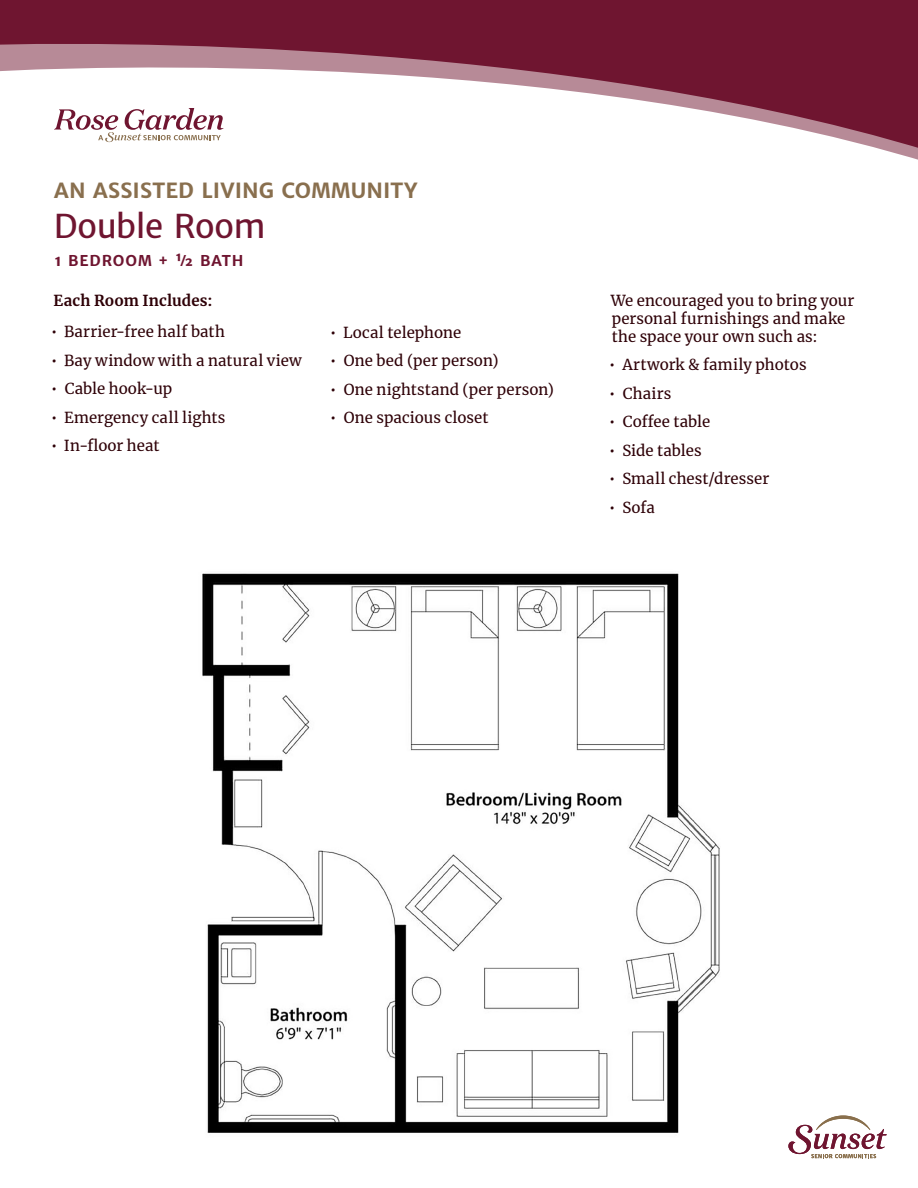
<style>
.page{position:relative;width:918px;height:1188px;background:#fff}
.page>*{position:absolute;margin:0;border:0;box-sizing:border-box;transform-origin:0 0}
.t1{font:33px "Merriweather Sans";letter-spacing:-.01em;color:#6f1530}
.t2{font:700 21px "Merriweather Sans";letter-spacing:.005em;color:#896f4e}
.t3{font:15px/18px "Merriweather";letter-spacing:.005em;color:#2e0107}
.t4{font:700 15px "Merriweather";letter-spacing:.01em;color:#2e0107}
.t5{font:700 15px "Merriweather Sans";letter-spacing:.055em;color:#6f1530}
</style>
<div class="page">
<svg style="left:0;top:0;width:918px;height:152px;fill:#6f1530"></svg>
<svg style="left:54px;top:108px;width:170px;height:34px"></svg>
<svg style="left:788px;top:1115px;width:99px;height:43px"></svg>
<img style="left:202px;top:573px;width:518px;height:560px">
<p class="t2" style="left:54px;top:177px;width:365px">AN ASSISTED LIVING COMMUNITY</p>
<p class="t1" style="left:54px;top:204px;width:213px">Double Room</p>
<p class="t5" style="left:55px;top:251px;width:190px">1 BEDROOM + ½ BATH</p>
<p class="t4" style="left:54px;top:290px;width:160px">Each Room Includes:</p>
<p class="t3" style="left:51px;top:323px;width:175px">• Barrier-free half bath</p>
<p class="t3" style="left:51px;top:351px;width:252px">• Bay window with a natural view</p>
<p class="t3" style="left:51px;top:380px;width:123px">• Cable hook-up</p>
<p class="t3" style="left:51px;top:408px;width:176px">• Emergency call lights</p>
<p class="t3" style="left:51px;top:437px;width:110px">• In-floor heat</p>
<p class="t3" style="left:330px;top:323px;width:133px">• Local telephone</p>
<p class="t3" style="left:330px;top:351px;width:170px">• One bed (per person)</p>
<p class="t3" style="left:330px;top:380px;width:225px">• One nightstand (per person)</p>
<p class="t3" style="left:330px;top:408px;width:160px">• One spacious closet</p>
<p class="t3" style="left:611px;top:291px;width:245px">We encouraged you to bring your personal furnishings and make the space your own such as:</p>
<p class="t3" style="left:609px;top:356px;width:199px">• Artwork &amp; family photos</p>
<p class="t3" style="left:609px;top:384px;width:64px">• Chairs</p>
<p class="t3" style="left:609px;top:413px;width:103px">• Coffee table</p>
<p class="t3" style="left:609px;top:441px;width:94px">• Side tables</p>
<p class="t3" style="left:609px;top:470px;width:162px">• Small chest/dresser</p>
<p class="t3" style="left:609px;top:498px;width:47px">• Sofa</p>
</div>
